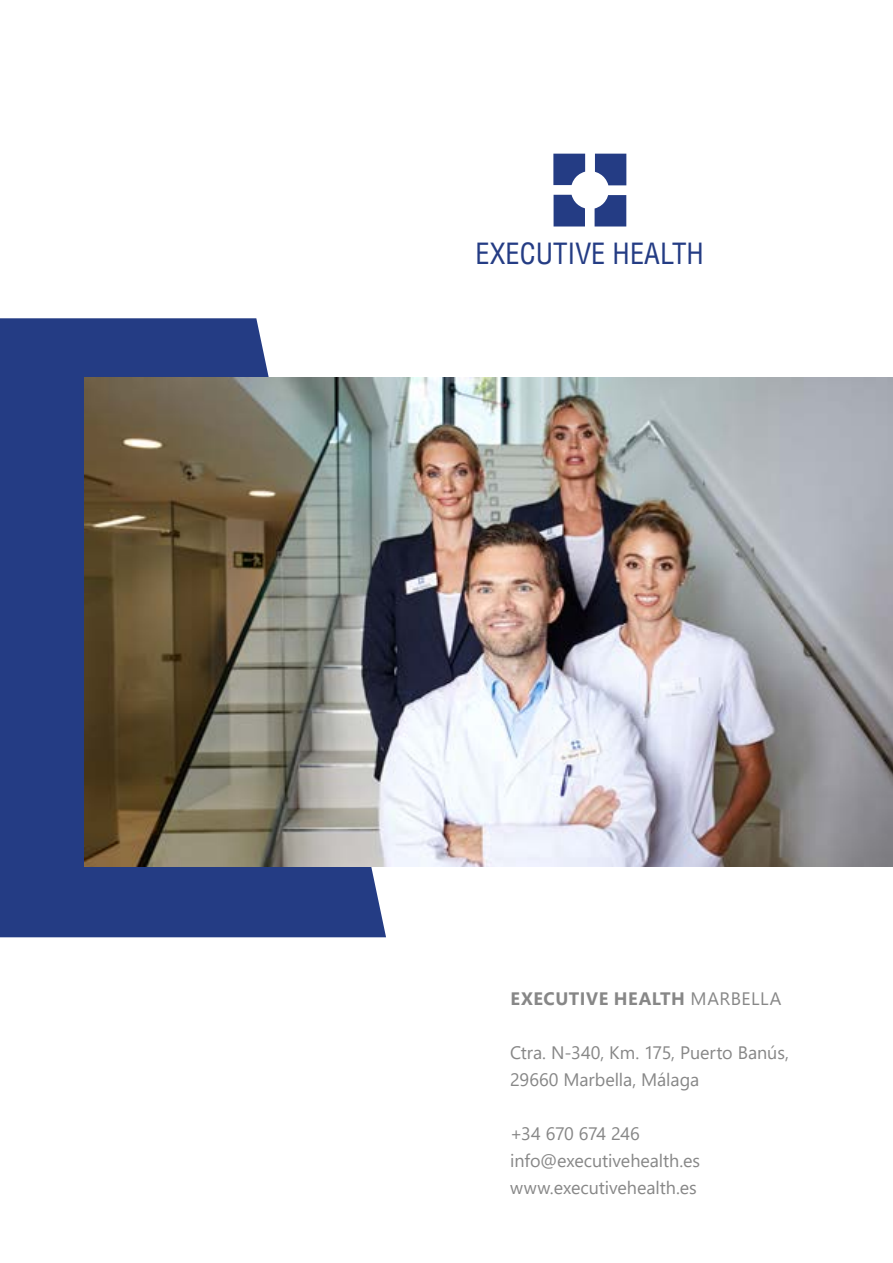
<style>
.page{position:relative;width:893px;height:1263px;background:#fff}
.page>*{position:absolute;margin:0;border:0;box-sizing:border-box;transform-origin:0 0}
.t1{font:condensed 28.5px "Helvetica";color:#243c84}
.t2{font:18px/27px "Segoe UI";letter-spacing:-.005em;color:#878787}
.t3{font:700 18px "Segoe UI";letter-spacing:.03em;color:#878787}
.s1{font-weight:400}
</style>
<div class="page">
<svg style="left:0;top:318px;width:386px;height:619px;background:#374d8e"></svg>
<img style="left:84px;top:378px;width:809px;height:488px">
<svg style="left:553px;top:154px;width:32px;height:31px"></svg>
<svg style="left:595px;top:154px;width:31px;height:31px"></svg>
<svg style="left:595px;top:195px;width:31px;height:31px"></svg>
<svg style="left:554px;top:195px;width:31px;height:31px"></svg>
<h1 class="t1" style="left:476px;top:235px;width:230px">EXECUTIVE HEALTH</h1>
<p class="t3" style="left:511px;top:981px;width:272px">EXECUTIVE HEALTH <span class="s1">MARBELLA</span></p>
<p class="t2" style="left:510px;top:1037px;width:280px">Ctra. N-340, Km. 175, Puerto Banús,<br>29660 Marbella, Málaga</p>
<p class="t2" style="left:510px;top:1118px;width:191px">+34 670 674 246 info@executivehealth.es www.executivehealth.es</p>
</div>
